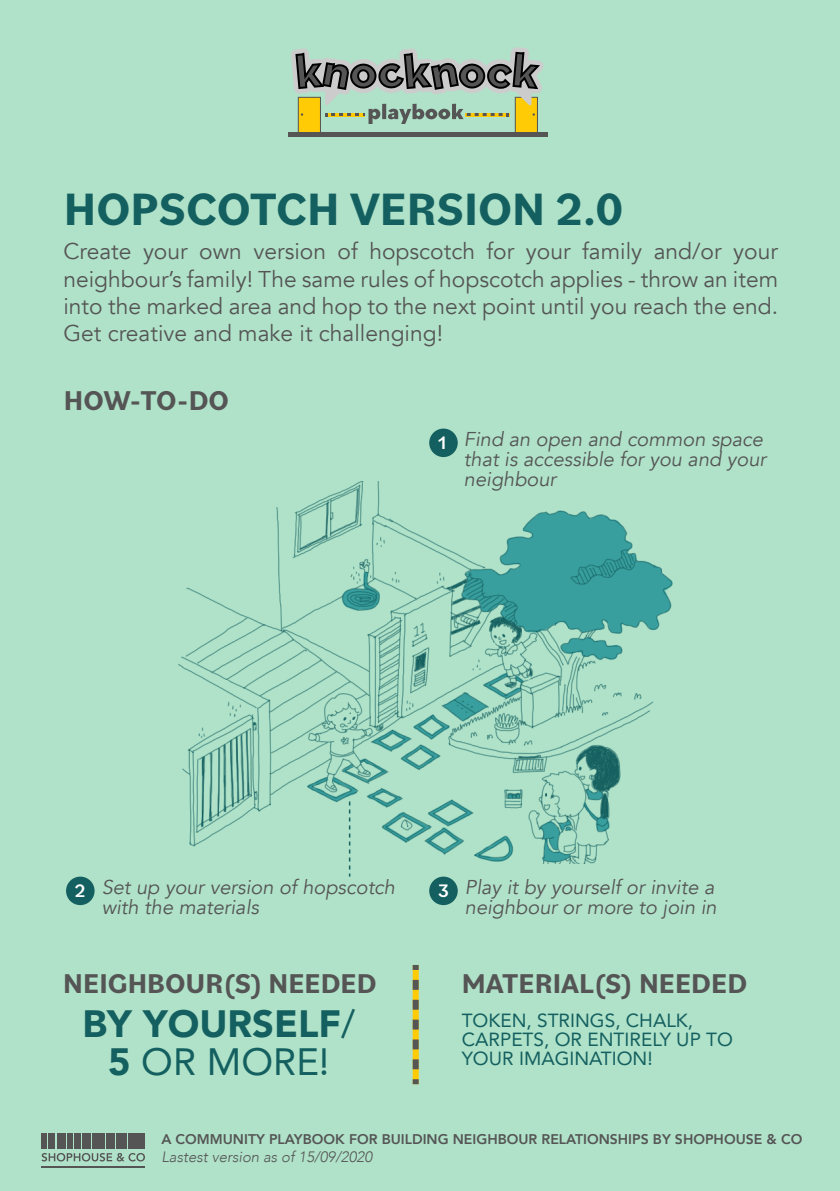
<style>
.page{position:relative;width:840px;height:1191px;background:#fff}
.page>*{position:absolute;margin:0;border:0;box-sizing:border-box;transform-origin:0 0}
.t1{font:700 47.6px "Bilo";color:#146060}
.t2{font:900 38px/38px "Avenir";color:#146060;text-align:center}
.t3{font:700 28.4px "Bilo";color:#555}
.t4{font:22.8px/27.4px "Avenir";color:#555;text-align:justify}
.t5{font:italic 20px/20px "Avenir";color:#555}
.t6{font:19px/19px "Avenir";color:#146060}
.t7{font:500 19px "Bilo";color:#fff}
.t8{font:italic 300 15px "Avenir";color:#555}
.t9{font:800 14px "Avenir";color:#555}
.s1{font-weight:400}
</style>
<div class="page">
<div style="left:0;top:0;width:839px;height:1191px;background:#b0e2c9"></div>
<hr style="left:288px;top:132px;width:259px;height:4px;background:#555">
<svg style="left:291px;top:47px;width:252px;height:85px"></svg>
<svg style="left:41px;top:1153px;width:104px;height:8px"></svg>
<hr style="left:41px;top:1166px;width:104px;height:1px;background:#555">
<div style="left:41px;top:1133px;width:6px;height:15px;background:#555"></div>
<div style="left:49px;top:1133px;width:6px;height:15px;background:#555"></div>
<div style="left:57px;top:1133px;width:8px;height:15px;background:#555"></div>
<div style="left:67px;top:1133px;width:5px;height:15px;background:#555"></div>
<div style="left:74px;top:1133px;width:6px;height:15px;background:#555"></div>
<div style="left:82px;top:1133px;width:8px;height:15px;background:#555"></div>
<div style="left:92px;top:1133px;width:6px;height:15px;background:#555"></div>
<div style="left:99px;top:1133px;width:6px;height:15px;background:#555"></div>
<div style="left:107px;top:1133px;width:8px;height:15px;background:#555"></div>
<div style="left:117px;top:1133px;width:10px;height:15px;background:#555"></div>
<div style="left:128px;top:1133px;width:17px;height:15px;background:#555"></div>
<img style="left:178px;top:481px;width:495px;height:382px">
<div style="left:412px;top:965px;width:6px;height:119px;background:#ffcb05"></div>
<svg style="left:412px;top:1079px;width:6px;height:5px"></svg>
<svg style="left:412px;top:965px;width:6px;height:104px"></svg>
<div style="left:66px;top:876px;width:28px;height:29px;background:#146060;border-radius:50%"></div>
<div style="left:429px;top:876px;width:28px;height:29px;background:#146060;border-radius:50%"></div>
<div style="left:429px;top:428px;width:28px;height:29px;background:#146060;border-radius:50%"></div>
<svg style="left:349px;top:801px;width:1px;height:75px"></svg>
<h1 class="t1" style="left:64px;top:176px;width:561px">HOPSCOTCH VERSION 2.0</h1>
<p class="t4" style="left:63px;top:238px;width:715px">Create your own version of hopscotch for your family and/or your neighbour’s family! The same rules of hopscotch applies - throw an item into the marked area and hop to the next point until you reach the end.<br>Get creative and make it challenging!</p>
<p class="t3" style="left:64px;top:380px;width:166px">HOW-TO-DO</p>
<p class="t7" style="left:437px;top:430px;width:10px">1</p>
<p class="t5" style="left:463px;top:429px;width:303px">Find an open and common space that is accessible for you and your neighbour</p>
<p class="t5" style="left:102px;top:877px;width:295px">Set up your version of hopscotch with the materials</p>
<p class="t5" style="left:464px;top:877px;width:253px">Play it by yourself or invite a neighbour or more to join in</p>
<p class="t7" style="left:75px;top:878px;width:12px">2</p>
<p class="t7" style="left:438px;top:878px;width:12px">3</p>
<p class="t3" style="left:63px;top:964px;width:315px">NEIGHBOUR(S) NEEDED</p>
<p class="t3" style="left:461px;top:964px;width:287px">MATERIAL(S) NEEDED</p>
<h2 class="t2" style="left:82px;top:1005px;width:274px">BY YOURSELF<span class="s1">/<br></span>5 <span class="s1">OR MORE!</span></h2>
<p class="t6" style="left:461px;top:1011px;width:273px">TOKEN, STRINGS, CHALK,<br>CARPETS, OR ENTIRELY UP TO<br>YOUR IMAGINATION!</p>
<p class="t9" style="left:161px;top:1130px;width:642px">A COMMUNITY PLAYBOOK FOR BUILDING NEIGHBOUR RELATIONSHIPS BY SHOPHOUSE &amp; CO</p>
<p class="t8" style="left:161px;top:1146px;width:212px">Lastest version as of 15/09/2020</p>
</div>
